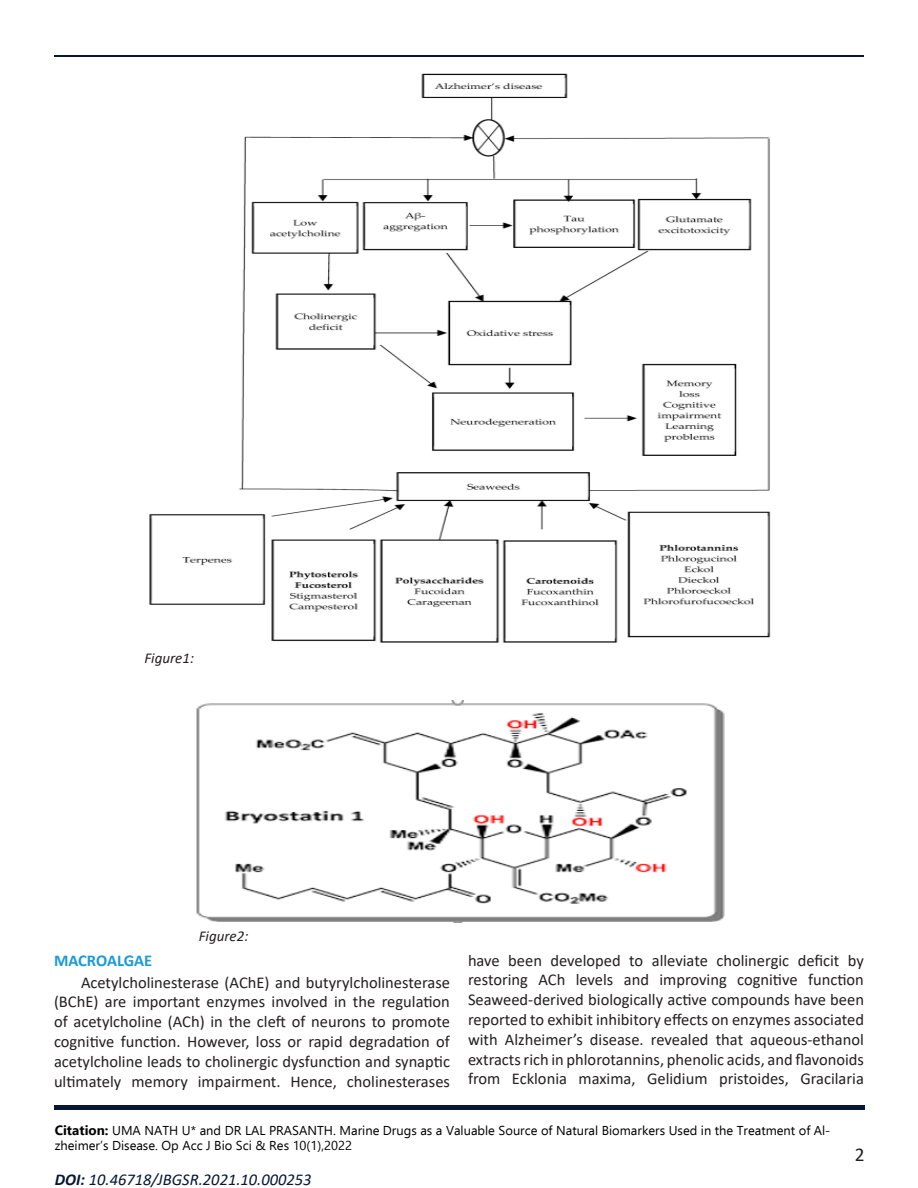
<style>
.page{position:relative;width:918px;height:1188px;background:#fff}
.page>*{position:absolute;margin:0;border:0;box-sizing:border-box;transform-origin:0 0}
.t1{font:19.5px "Calibri";color:#231f20}
.Body_Text_First_Inde{font:16.5px/19.8px "Calibri";color:#231f20;text-align:justify}
.t2{font:italic 16.5px "Calibri";color:#071735}
.side_heading{font:700 16.5px "Calibri";color:#199ad9}
.figure_tittle{font:italic 15px "Calibri";color:#231f20}
.t3{font:12.9px/15.5px "Ebrima";color:#000}
.s1{font-weight:700;font-size:13.5px}
.s2{font-size:13.5px}
.s3{font-weight:700}
</style>
<div class="page">
<hr style="left:54px;top:55px;width:810px;height:1px;background:#071735">
<hr style="left:55px;top:1106px;width:810px;height:4px;background:#071735">
<img style="left:149px;top:73px;width:622px;height:570px">
<img style="left:196px;top:701px;width:528px;height:221px">
<p class="figure_tittle" style="left:144px;top:647px;width:51px">Figure1:</p>
<p class="figure_tittle" style="left:199px;top:926px;width:51px">Figure2:</p>
<p class="side_heading" style="left:54px;top:949px;width:100px">MACROALGAE</p>
<p class="Body_Text_First_Inde" style="left:54px;top:972px;width:398px;text-indent:27px">Acetylcholinesterase (AChE) and butyrylcholinesterase (BChE) are important enzymes involved in the regulation of acetylcholine (ACh) in the cleft of neurons to promote cognitive function. However, loss or rapid degradation of acetylcholine leads to cholinergic dysfunction and synaptic ultimately memory impairment. Hence, cholinesterases</p>
<p class="Body_Text_First_Inde" style="left:468px;top:950px;width:398px">have been developed to alleviate cholinergic deficit by restoring ACh levels and improving cognitive function Seaweed-derived biologically active compounds have been reported to exhibit inhibitory effects on enzymes associated with Alzheimer’s disease. revealed that aqueous-ethanol extracts rich in phlorotannins, phenolic acids, and flavonoids from Ecklonia maxima, Gelidium pristoides, Gracilaria</p>
<p class="t3" style="left:55px;top:1122px;width:777px"><span class="s1">Citation:</span> UMA NATH U* and DR LAL PRASANTH<span class="s2">.</span> Marine Drugs as a Valuable Source of Natural Biomarkers Used in the Treatment of Al&shy;zheimer’s Disease. Op Acc J Bio Sci &amp; Res 10(1),2022</p>
<p class="t2" style="left:55px;top:1168px;width:258px"><span class="s3">DOI:</span> 10.46718/JBGSR.2021.10.000253</p>
<p class="t1" style="left:855px;top:1141px;width:11px">2</p>
</div>
